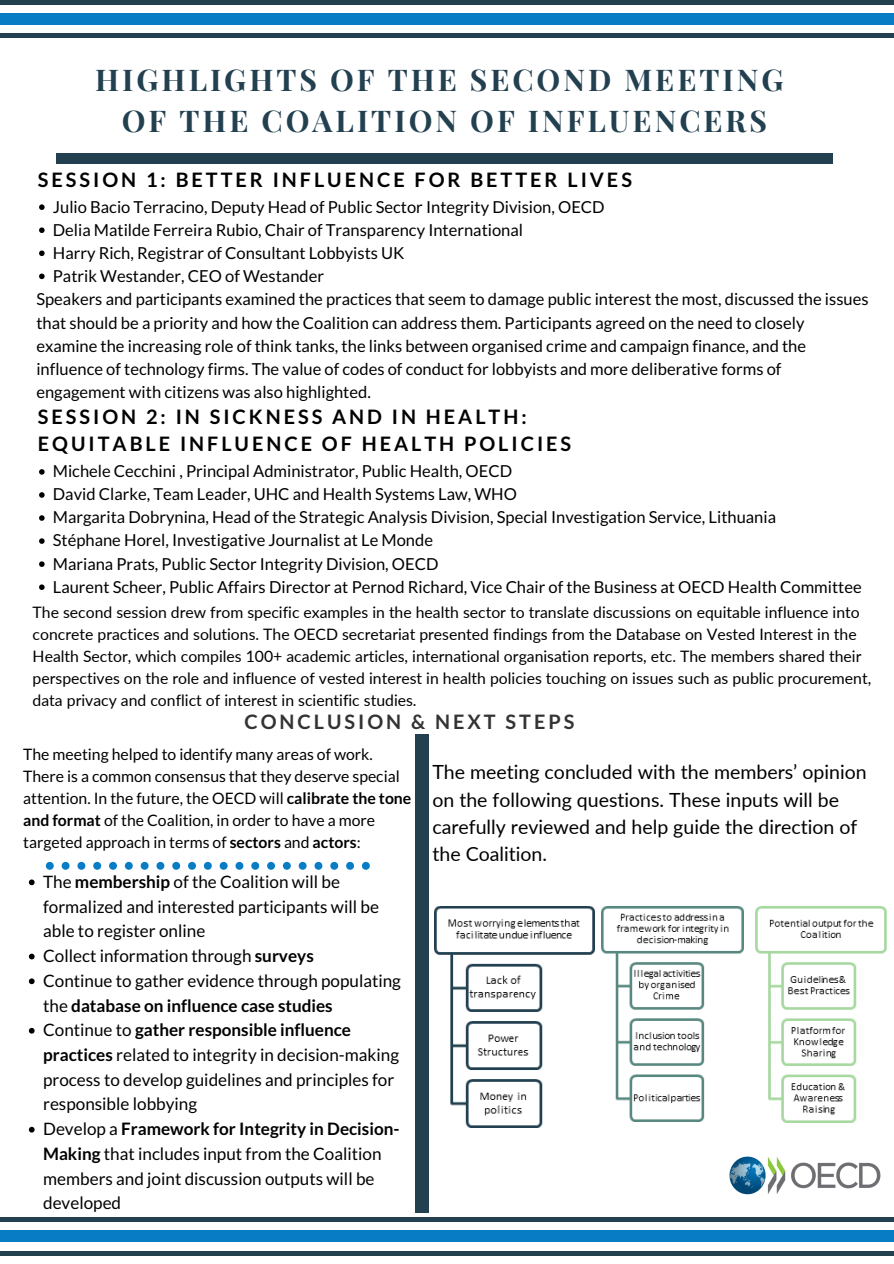
<style>
.page{position:relative;width:894px;height:1264px;background:#fff}
.page>*{position:absolute;margin:0;border:0;box-sizing:border-box;transform-origin:0 0}
.t1{font:700 30px/41.7px "Playfair Display";letter-spacing:.1em;color:#224050;text-align:center}
.t2{font:700 19.8px/27px "Lato";letter-spacing:.15em;color:#000}
.t3{font:700 19.8px "Lato";letter-spacing:.15em;color:#333}
.t4{font:19.5px/27.3px "Lato";color:#000}
.t5{font:17.1px/24.8px "Lato";color:#000}
.t6{font:16.5px/23.1px "Lato";color:#000}
.t7{font:15.75px/21.9px "Lato";color:#000}
.s1{font-weight:700}
</style>
<div class="page">
<div style="left:56px;top:153px;width:776px;height:10px;background:#224050"></div>
<div style="left:0;top:0;width:893px;height:5px;background:#224050"></div>
<hr style="left:0;top:34px;width:893px;height:4px;background:#224050">
<div style="left:0;top:13px;width:893px;height:12px;background:#087cc5"></div>
<div style="left:0;top:1216px;width:893px;height:5px;background:#224050"></div>
<div style="left:0;top:1250px;width:893px;height:5px;background:#224050"></div>
<div style="left:0;top:1230px;width:893px;height:11px;background:#087cc5"></div>
<svg style="left:29px;top:879px;width:6px;height:6px"></svg>
<svg style="left:29px;top:953px;width:6px;height:6px"></svg>
<svg style="left:29px;top:978px;width:6px;height:6px"></svg>
<svg style="left:29px;top:1027px;width:6px;height:6px"></svg>
<svg style="left:29px;top:1126px;width:6px;height:6px"></svg>
<svg style="left:39px;top:204px;width:6px;height:6px"></svg>
<svg style="left:39px;top:227px;width:6px;height:6px"></svg>
<svg style="left:39px;top:250px;width:6px;height:6px"></svg>
<svg style="left:39px;top:273px;width:6px;height:6px"></svg>
<svg style="left:39px;top:469px;width:6px;height:5px"></svg>
<svg style="left:39px;top:492px;width:6px;height:6px"></svg>
<svg style="left:39px;top:515px;width:6px;height:6px"></svg>
<svg style="left:39px;top:538px;width:6px;height:6px"></svg>
<svg style="left:39px;top:561px;width:6px;height:6px"></svg>
<svg style="left:39px;top:584px;width:6px;height:6px"></svg>
<div style="left:414px;top:734px;width:14px;height:478px;background:#224050"></div>
<svg style="left:46px;top:861px;width:8px;height:8px"></svg>
<svg style="left:62px;top:861px;width:7px;height:8px"></svg>
<svg style="left:77px;top:861px;width:8px;height:8px"></svg>
<svg style="left:93px;top:861px;width:8px;height:8px"></svg>
<svg style="left:109px;top:861px;width:8px;height:8px"></svg>
<svg style="left:125px;top:861px;width:8px;height:8px"></svg>
<svg style="left:141px;top:861px;width:7px;height:8px"></svg>
<svg style="left:156px;top:861px;width:8px;height:8px"></svg>
<svg style="left:172px;top:861px;width:8px;height:8px"></svg>
<svg style="left:188px;top:861px;width:8px;height:8px"></svg>
<svg style="left:204px;top:861px;width:8px;height:8px"></svg>
<svg style="left:220px;top:861px;width:7px;height:8px"></svg>
<svg style="left:235px;top:861px;width:8px;height:8px"></svg>
<svg style="left:251px;top:861px;width:8px;height:8px"></svg>
<svg style="left:267px;top:861px;width:8px;height:8px"></svg>
<svg style="left:283px;top:861px;width:8px;height:8px"></svg>
<svg style="left:298px;top:861px;width:8px;height:8px"></svg>
<svg style="left:314px;top:861px;width:8px;height:8px"></svg>
<svg style="left:330px;top:861px;width:8px;height:8px"></svg>
<svg style="left:346px;top:861px;width:8px;height:8px"></svg>
<svg style="left:362px;top:861px;width:8px;height:8px"></svg>
<img style="left:601px;top:906px;width:142px;height:215px">
<img style="left:755px;top:906px;width:132px;height:216px">
<img style="left:434px;top:906px;width:160px;height:221px">
<img style="left:729px;top:1156px;width:152px;height:38px">
<h1 class="t1" style="left:95px;top:57px;width:689px">HIGHLIGHTS OF THE SECOND MEETING<br>OF THE COALITION OF INFLUENCERS</h1>
<p class="t2" style="left:38px;top:166px;width:595px">SESSION 1: BETTER INFLUENCE FOR BETTER LIVES</p>
<p class="t6" style="left:53px;top:194px;width:553px">Julio Bacio Terracino, Deputy Head of Public Sector Integrity Division, OECD Delia Matilde Ferreira Rubio, Chair of Transparency International<br>Harry Rich, Registrar of Consultant Lobbyists UK<br>Patrik Westander, CEO of Westander</p>
<p class="t6" style="left:36px;top:287px;width:833px">Speakers and participants examined the practices that seem to damage public interest the most, discussed the issues that should be a priority and how the Coalition can address them. Participants agreed on the need to closely examine the increasing role of think tanks, the links between organised crime and campaign finance, and the influence of technology firms. The value of codes of conduct for lobbyists and more deliberative forms of engagement with citizens was also highlighted.</p>
<p class="t2" style="left:38px;top:403px;width:534px">SESSION 2: IN SICKNESS AND IN HEALTH:<br>EQUITABLE INFLUENCE OF HEALTH POLICIES</p>
<p class="t6" style="left:53px;top:459px;width:810px">Michele Cecchini , Principal Administrator, Public Health, OECD<br>David Clarke, Team Leader, UHC and Health Systems Law, WHO<br>Margarita Dobrynina, Head of the Strategic Analysis Division, Special Investigation Service, Lithuania<br>Stéphane Horel, Investigative Journalist at Le Monde<br>Mariana Prats, Public Sector Integrity Division, OECD<br>Laurent Scheer, Public Affairs Director at Pernod Richard, Vice Chair of the Business at OECD Health Committee</p>
<p class="t7" style="left:33px;top:600px;width:839px">The second session drew from specific examples in the health sector to translate discussions on equitable influence into concrete practices and solutions. The OECD secretariat presented findings from the Database on Vested Interest in the Health Sector, which compiles 100+ academic articles, international organisation reports, etc. The members shared their perspectives on the role and influence of vested interest in health policies touching on issues such as public procurement, data privacy and conflict of interest in scientific studies.</p>
<p class="t3" style="left:244px;top:709px;width:331px">CONCLUSION &amp; NEXT STEPS</p>
<p class="t7" style="left:23px;top:743px;width:389px">The meeting helped to identify many areas of work.<br>There is a common consensus that they deserve special attention. In the future, the OECD will <span class="s1">calibrate the tone and format</span> of the Coalition, in order to have a more targeted approach in terms of <span class="s1">sectors</span> and <span class="s1">actors</span>:</p>
<p class="t5" style="left:43px;top:868px;width:359px">The <span class="s1">membership</span> of the Coalition will be formalized and interested participants will be able to register online<br>Collect information through <span class="s1">surveys<br></span>Continue to gather evidence through populating the <span class="s1">database on influence case studies </span>Continue to <span class="s1">gather responsible influence practices</span> related to integrity in decision-making process to develop guidelines and principles for responsible lobbying<br>Develop a <span class="s1">Framework for Integrity in Decision-Making</span> that includes input from the Coalition members and joint discussion outputs will be developed</p>
<p class="t4" style="left:432px;top:758px;width:435px">The meeting concluded with the members’ opinion on the following questions. These inputs will be carefully reviewed and help guide the direction of the Coalition.</p>
</div>
